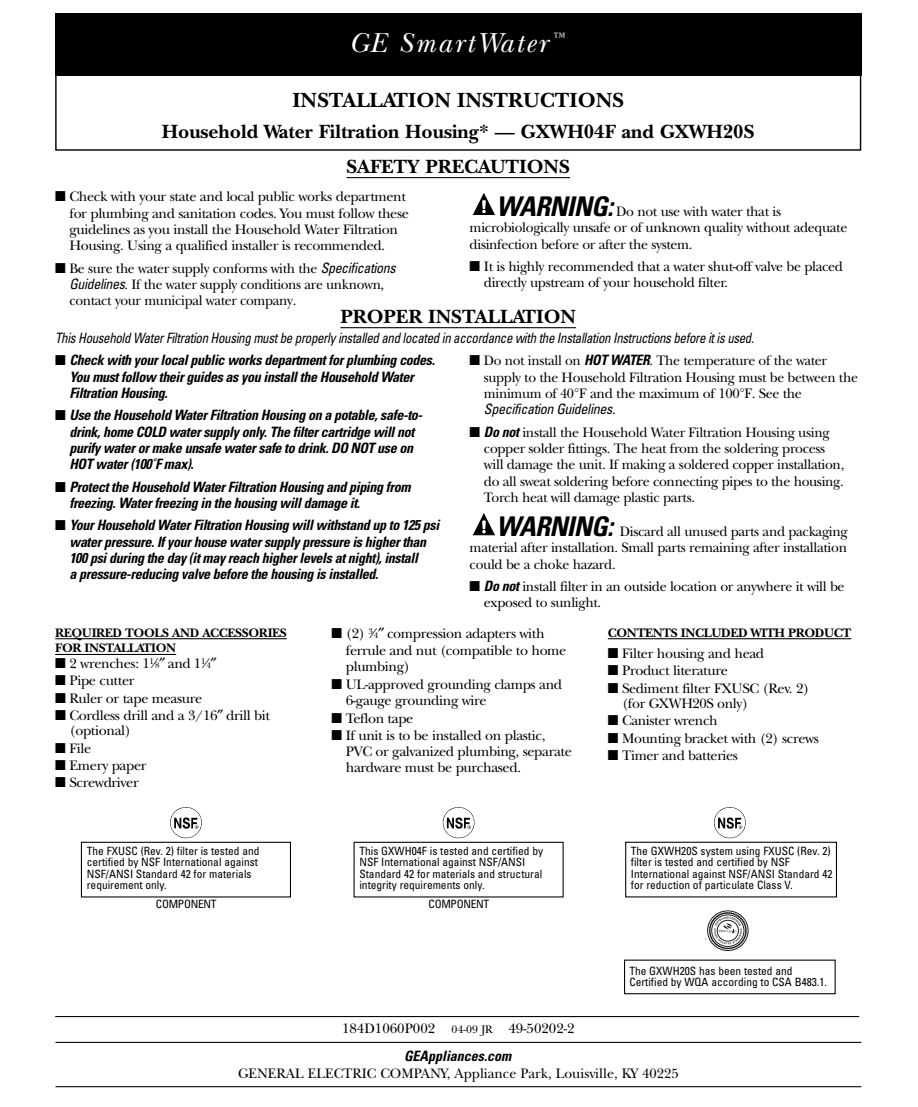
<style>
.page{position:relative;width:918px;height:1107px;background:#fff}
.page>*{position:absolute;margin:0;border:0;box-sizing:border-box;transform-origin:0 0}
.t1{font:italic 28.65px "New Baskerville";letter-spacing:.075em;color:#fff}
.t2{font:700 21.45px "New Baskerville";color:#000}
.t3{font:700 19.95px "New Baskerville";color:#000}
.t4{font:14.25px/16.5px "New Baskerville";letter-spacing:-.025em;color:#000}
.t5{font:italic 700 condensed 14.25px/16.5px "Univers";letter-spacing:-.025em;color:#000}
.t6{font:italic condensed 14.25px "Univers";color:#000;scale:.9 1}
.t7{font:14.25px "New Baskerville";color:#000}
.t8{font:italic condensed 14.25px "Univers";color:#000}
.t9{font:700 12.9px/15.8px "New Baskerville";letter-spacing:-.025em;color:#000}
.t10{font:condensed 11.4px/11.4px "Univers";color:#000}
.t11{font:condensed 11.4px "Univers";letter-spacing:-.025em;color:#000}
.s1{font-family:"Univers";font-style:italic;font-stretch:condensed}
.s2{font-family:"Univers LT Std";font-weight:700;font-style:italic;font-stretch:condensed;font-size:27.15px}
.s3{font-family:"Univers";font-weight:700;font-style:italic;font-stretch:condensed}
.s4{font-family:"New Baskerville";font-style:normal;font-stretch:normal}
.s5{font-size:8.55px}
.s6{font-size:11.4px}
</style>
<div class="page">
<hr style="left:55px;top:638px;width:232px;height:1px;background:#000">
<hr style="left:55px;top:654px;width:121px;height:1px;background:#000">
<hr style="left:608px;top:638px;width:243px;height:1px;background:#000">
<div style="left:354px;top:842px;width:210px;height:56px;border:1px solid #000"></div>
<div style="left:625px;top:842px;width:212px;height:55px;border:1px solid #000"></div>
<div style="left:55px;top:13px;width:806px;height:63px;background:#000"></div>
<hr style="left:56px;top:1042px;width:805px;height:1px;background:#000">
<hr style="left:56px;top:1086px;width:805px;height:1px;background:#000">
<hr style="left:55px;top:1016px;width:804px;height:1px;background:#000">
<hr style="left:346px;top:177px;width:224px;height:1px;background:#000">
<svg style="left:473px;top:193px;width:22px;height:22px"></svg>
<hr style="left:340px;top:327px;width:236px;height:1px;background:#000">
<svg style="left:473px;top:513px;width:22px;height:23px"></svg>
<svg style="left:442px;top:807px;width:33px;height:32px"></svg>
<svg style="left:714px;top:807px;width:32px;height:32px"></svg>
<div style="left:81px;top:842px;width:210px;height:56px;border:1px solid #000"></div>
<svg style="left:170px;top:807px;width:32px;height:32px"></svg>
<div style="left:624px;top:960px;width:212px;height:34px;border:1px solid #000"></div>
<div style="left:707px;top:911px;width:41px;height:40px;border:1px solid #231f20;border-radius:50%"></div>
<svg style="left:705px;top:912px;width:42px;height:38px"></svg>
<h1 class="t1" style="left:349px;top:33px;width:216px">GE SmartWater <sup>™</sup></h1>
<h2 class="t2" style="left:292px;top:93px;width:333px">INSTALLATION INSTRUCTIONS</h2>
<h3 class="t3" style="left:162px;top:124px;width:594px">Household Water Filtration Housing* — GXWH04F and GXWH20S</h3>
<h3 class="t3" style="left:346px;top:159px;width:225px">SAFETY PRECAUTIONS</h3>
<p class="t4" style="left:69px;top:190px;width:341px;text-indent:-14px">■ Check with your state and local public works department for plumbing and sanitation codes. You must follow these guidelines as you install the Household Water Filtration Housing. Using a qualified installer is recommended.</p>
<p class="t4" style="left:69px;top:261px;width:330px;text-indent:-14px">■ Be sure the water supply conforms with the <span class="s1">Specifications<br>Guidelines</span>. If the water supply conditions are unknown, contact your municipal water company.</p>
<p class="t4" style="left:470px;top:204px;width:379px;text-indent:26px"><span class="s2">WARNING:</span> Do not use with water that is microbiologically unsafe or of unknown quality without adequate disinfection before or after the system.</p>
<p class="t4" style="left:484px;top:259px;width:361px;text-indent:-14px">■ It is highly recommended that a water shut-off valve be placed directly upstream of your household filter.</p>
<h3 class="t3" style="left:340px;top:309px;width:237px">PROPER INSTALLATION</h3>
<p class="t5" style="left:69px;top:353px;width:370px;text-indent:-14px">■ Check with yourlocalpublic works departmentforplumbing codes.<br>You mustfollow theirguides as you installthe Household Water<br>Filtration Housing.</p>
<p class="t5" style="left:69px;top:408px;width:357px;text-indent:-14px">■ Use the Household WaterFiltration Housing on a potable,safe-to&shy;drink,home COLD watersupply only.The filtercartridge willnot purify waterormake unsafe watersafe to drink.DO NOT use on HOT water(100˚F max).</p>
<p class="t5" style="left:69px;top:480px;width:345px;text-indent:-14px">■ Protectthe Household WaterFiltration Housing and piping from freezing.Waterfreezing in the housing willdamage it.</p>
<p class="t5" style="left:69px;top:518px;width:374px;text-indent:-14px">■ YourHousehold WaterFiltration Housing willwithstand up to 125 psi waterpressure.If yourhouse watersupply pressure is higherthan 100 psiduring the day (itmay reach higherlevels atnight),install<br>a pressure-reducing valve before the housing is installed.</p>
<p class="t6" style="left:55px;top:333px;width:781px">This Household WaterFiltration Housing mustbe properly installed and located in accordance with the Installation Instructions before itis used.</p>
<p class="t4" style="left:484px;top:354px;width:375px;text-indent:-14px">■ Do not install on <span class="s3">HOT WATER</span>. The temperature of the water supply to the Household Filtration Housing must be between the minimum of 40°F and the maximum of 100°F. See the</p>
<p class="t8" style="left:484px;top:404px;width:133px">Specification Guidelines<span class="s4">.</span></p>
<p class="t4" style="left:484px;top:425px;width:362px;text-indent:-14px">■ <span class="s3">Do not</span>install the Household Water Filtration Housing using copper solder fittings. The heat from the soldering process will damage the unit. If making a soldered copper installation, do all sweat soldering before connecting pipes to the housing.<br>Torch heat will damage plastic parts.</p>
<p class="t4" style="left:470px;top:525px;width:380px;text-align:justify;text-indent:26px"><span class="s2">WARNING:</span> Discard all unused parts and packaging material after installation. Small parts remaining after installation could be a choke hazard.</p>
<p class="t4" style="left:484px;top:580px;width:362px;text-indent:-14px">■ <span class="s3">Do not</span>install filter in an outside location or anywhere it will be exposed to sunlight.</p>
<p class="t9" style="left:55px;top:626px;width:233px">REQUIRED TOOLS AND ACCESSORIES<br>FOR INSTALLATION</p>
<p class="t4" style="left:55px;top:657px;width:157px">■ 2 wrenches: 1<sup>1</sup>⁄<span class="s5">8</span> and 1<sup>1</sup>⁄<span class="s5">4</span></p>
<p class="t4" style="left:55px;top:674px;width:81px">■ Pipe cutter</p>
<p class="t4" style="left:55px;top:691px;width:149px">■ Ruler or tape measure</p>
<p class="t4" style="left:69px;top:709px;width:202px;line-height:15.8px;text-indent:-14px">■ Cordless drill and a 3/16 drill bit (optional)</p>
<p class="t4" style="left:55px;top:741px;width:38px">■ File</p>
<p class="t4" style="left:55px;top:759px;width:93px">■ Emery paper</p>
<p class="t4" style="left:55px;top:776px;width:85px">■ Screwdriver</p>
<p class="t10" style="left:87px;top:846px;width:174px">The FXUSC (Rev. 2) filter is tested and certified by NSF International against NSF/ANSI Standard 42 for materials requirement only.</p>
<p class="t11" style="left:156px;top:900px;width:62px">COMPONENT</p>
<p class="t4" style="left:346px;top:627px;width:222px;text-indent:-14px">■ (2) <sup>3</sup>⁄<span class="s5">4</span> compression adapters with ferrule and nut (compatible to home plumbing)</p>
<p class="t4" style="left:346px;top:678px;width:218px;text-indent:-14px">■ UL-approved grounding clamps and<br>6-gauge grounding wire</p>
<p class="t4" style="left:332px;top:712px;width:83px">■ Teflon tape</p>
<p class="t4" style="left:346px;top:729px;width:228px;line-height:15.8px;text-indent:-14px">■ If unit is to be installed on plastic,<br>PVC or galvanized plumbing, separate hardware must be purchased.</p>
<p class="t10" style="left:359px;top:846px;width:185px">This GXWH04F is tested and certified by NSF International against NSF/ANSI Standard 42 for materials and structural integrity requirements only.</p>
<p class="t11" style="left:429px;top:900px;width:62px">COMPONENT</p>
<p class="t9" style="left:608px;top:626px;width:245px">CONTENTS INCLUDED WITH PRODUCT</p>
<p class="t4" style="left:608px;top:647px;width:158px">■ Filter housing and head</p>
<p class="t4" style="left:608px;top:664px;width:122px">■ Product literature</p>
<p class="t4" style="left:622px;top:682px;width:189px;line-height:15.8px;text-indent:-14px">■ Sediment filter FXUSC (Rev. 2) (for GXWH20S only)</p>
<p class="t4" style="left:608px;top:714px;width:111px">■ Canister wrench</p>
<p class="t4" style="left:608px;top:731px;width:213px">■ Mounting bracket with (2) screws</p>
<p class="t4" style="left:608px;top:749px;width:132px">■ Timer and batteries</p>
<p class="t10" style="left:631px;top:846px;width:203px">The GXWH20S system using FXUSC (Rev. 2) filter is tested and certified by NSF International against NSF/ANSI Standard 42 for reduction of particulate Class V.</p>
<p class="t10" style="left:629px;top:966px;width:199px">The GXWH20S has been tested and<br>Certified by WQA according to CSA B483.1.</p>
<p class="t7" style="left:342px;top:1024px;width:234px">184D1060P002 <span class="s6">04-09 JR</span> 49-50202-2</p>
<p class="t5" style="left:404px;top:1049px;width:112px">GEAppliances.com</p>
<p class="t7" style="left:238px;top:1068px;width:442px">GENERAL ELECTRIC COMPANY, Appliance Park, Louisville, KY 40225</p>
</div>
